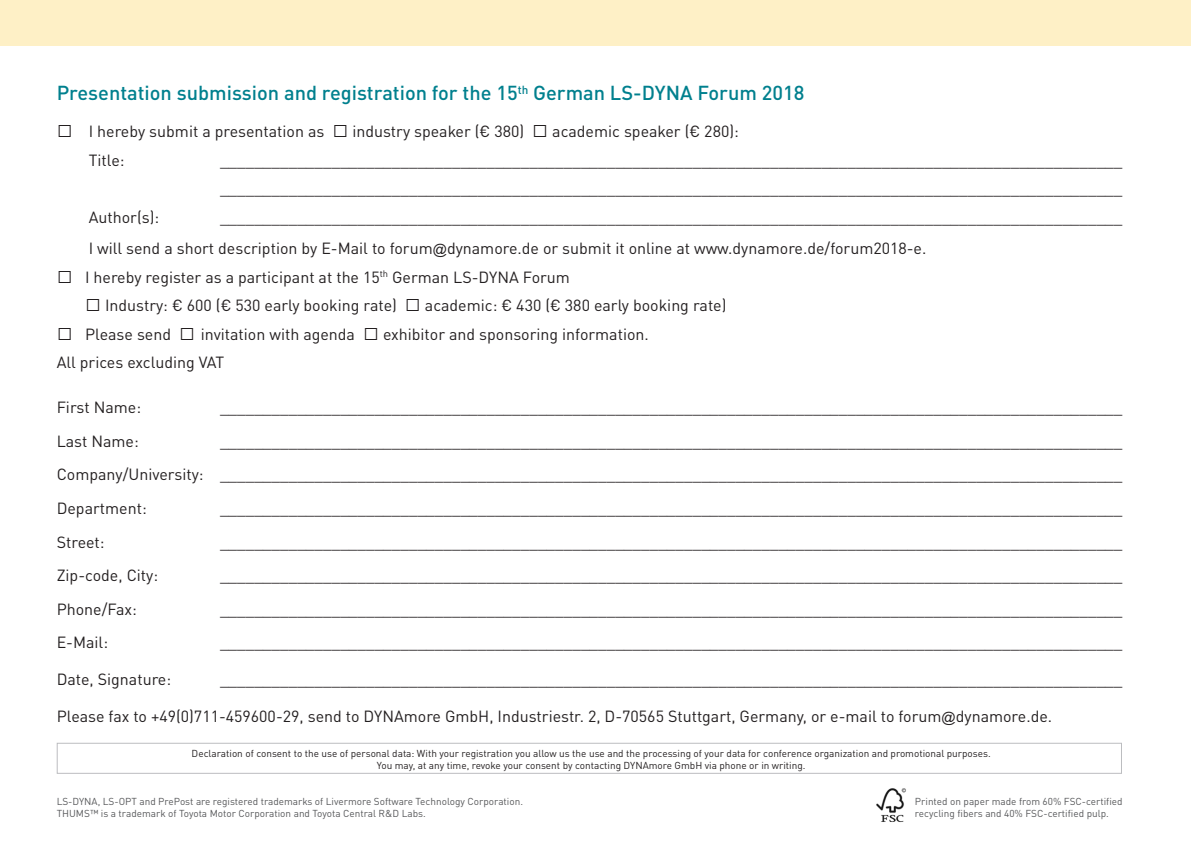
<style>
.page{position:relative;width:1191px;height:842px;background:#fff}
.page>*{position:absolute;margin:0;border:0;box-sizing:border-box;transform-origin:0 0}
.Fließtext{font:500 20px "DIN Pro";color:#00808e}
.Fließtext_ohne_Absta{font:16px "DIN Pro";color:#231f20}
.Fließtext-2{font:16px "DIN Pro";color:#231f20}
.Fließtext_linksbündi{font:16px "DIN Pro";color:#231f20}
.BU{font:10px/12px "DIN Pro";color:#57585a}
.Absender{font:10px/12px "DIN Pro";color:#231f20;text-align:center}
.s1{font-family:"Arial";font-size:14px}
</style>
<div class="page">
<div style="left:0;top:0;width:1191px;height:45px;background:#fef0c6"></div>
<img style="left:876px;top:788px;width:30px;height:34px">
<div style="left:57px;top:743px;width:1065px;height:31px;background:#fff;border:1px solid #bcbdc0"></div>
<p class="Fließtext" style="left:57px;top:77px;width:749px">Presentation submission and registration for the 15<sup>th</sup> German LS-DYNA Forum 2018</p>
<p class="Fließtext-2" style="left:89px;top:119px;width:237px">I hereby submit a presentation as</p>
<p class="Fließtext-2" style="left:352px;top:119px;width:173px">industry speaker (€ 380)</p>
<p class="Fließtext-2" style="left:552px;top:119px;width:188px">academic speaker (€ 280):</p>
<p class="Fließtext-2" style="left:89px;top:147px;width:37px">Title:</p>
<p class="Fließtext-2" style="left:220px;top:147px;width:904px">_________________________________________________________________________________________________________</p>
<p class="Fließtext-2" style="left:220px;top:176px;width:904px">_________________________________________________________________________________________________________</p>
<p class="Fließtext-2" style="left:89px;top:204px;width:72px">Author(s):</p>
<p class="Fließtext-2" style="left:220px;top:204px;width:904px">_________________________________________________________________________________________________________</p>
<p class="Fließtext-2" style="left:89px;top:236px;width:839px">I will send a short description by E-Mail to forum<span class="s1">@</span>dynamore.de or submit it online at www.dynamore.de/forum2018-e.</p>
<p class="Fließtext-2" style="left:85px;top:264px;width:486px">I hereby register as a participant at the 15<sup>th</sup> German LS-DYNA Forum</p>
<p class="Fließtext-2" style="left:105px;top:293px;width:293px">Industry: € 600 (€ 530 early booking rate)</p>
<p class="Fließtext-2" style="left:425px;top:293px;width:303px">academic: € 430 (€ 380 early booking rate)</p>
<p class="Fließtext-2" style="left:85px;top:321px;width:88px">Please send</p>
<p class="Fließtext-2" style="left:201px;top:321px;width:156px">invitation with agenda</p>
<p class="Fließtext-2" style="left:383px;top:321px;width:267px">exhibitor and sponsoring information.</p>
<p class="Fließtext-2" style="left:57px;top:350px;width:169px">All prices excluding VAT</p>
<p class="Fließtext_ohne_Absta" style="left:57px;top:395px;width:86px">First Name:</p>
<p class="Fließtext_ohne_Absta" style="left:220px;top:395px;width:904px">_________________________________________________________________________________________________________</p>
<p class="Fließtext_ohne_Absta" style="left:57px;top:428px;width:84px">Last Name:</p>
<p class="Fließtext_ohne_Absta" style="left:220px;top:428px;width:904px">_________________________________________________________________________________________________________</p>
<p class="Fließtext_ohne_Absta" style="left:57px;top:462px;width:1067px">Company/University: _________________________________________________________________________________________________________</p>
<p class="Fließtext_ohne_Absta" style="left:57px;top:496px;width:92px">Department:</p>
<p class="Fließtext_ohne_Absta" style="left:220px;top:496px;width:904px">_________________________________________________________________________________________________________</p>
<p class="Fließtext_ohne_Absta" style="left:57px;top:529px;width:49px">Street:</p>
<p class="Fließtext_ohne_Absta" style="left:220px;top:529px;width:904px">_________________________________________________________________________________________________________</p>
<p class="Fließtext_ohne_Absta" style="left:57px;top:563px;width:103px">Zip-code, City:</p>
<p class="Fließtext_ohne_Absta" style="left:220px;top:563px;width:904px">_________________________________________________________________________________________________________</p>
<p class="Fließtext_ohne_Absta" style="left:57px;top:596px;width:82px">Phone/Fax:</p>
<p class="Fließtext_ohne_Absta" style="left:220px;top:596px;width:904px">_________________________________________________________________________________________________________</p>
<p class="Fließtext_ohne_Absta" style="left:57px;top:630px;width:53px">E-Mail:</p>
<p class="Fließtext_ohne_Absta" style="left:220px;top:630px;width:904px">_________________________________________________________________________________________________________</p>
<p class="Fließtext_ohne_Absta" style="left:57px;top:666px;width:116px">Date, Signature:</p>
<p class="Fließtext_ohne_Absta" style="left:220px;top:666px;width:904px">_________________________________________________________________________________________________________</p>
<p class="Fließtext_linksbündi" style="left:57px;top:703px;width:997px">Please fax to +49(0)711-459600-29, send to DYNAmore GmbH, Industriestr. 2, D-70565 Stuttgart, Germany, or e-mail to forum<span class="s1">@</span>dynamore.de.</p>
<p class="Absender" style="left:192px;top:746px;width:800px">Declaration of consent to the use of personal data: With your registration you allow us the use and the processing of your data for conference organization and promotional purposes.<br>You may, at any time, revoke your consent by contacting DYNAmore GmbH via phone or in writing.</p>
<p class="BU" style="left:57px;top:794px;width:468px">LS-DYNA, LS-OPT and PrePost are registered trademarks of Livermore Software Technology Corporation.<br>THUMS™ is a trademark of Toyota Motor Corporation and Toyota Central R&amp;D Labs.</p>
<p class="BU" style="left:915px;top:794px;width:209px">Printed on paper made from 60% FSC-certified recycling fibers and 40% FSC-certified pulp.</p>
</div>
